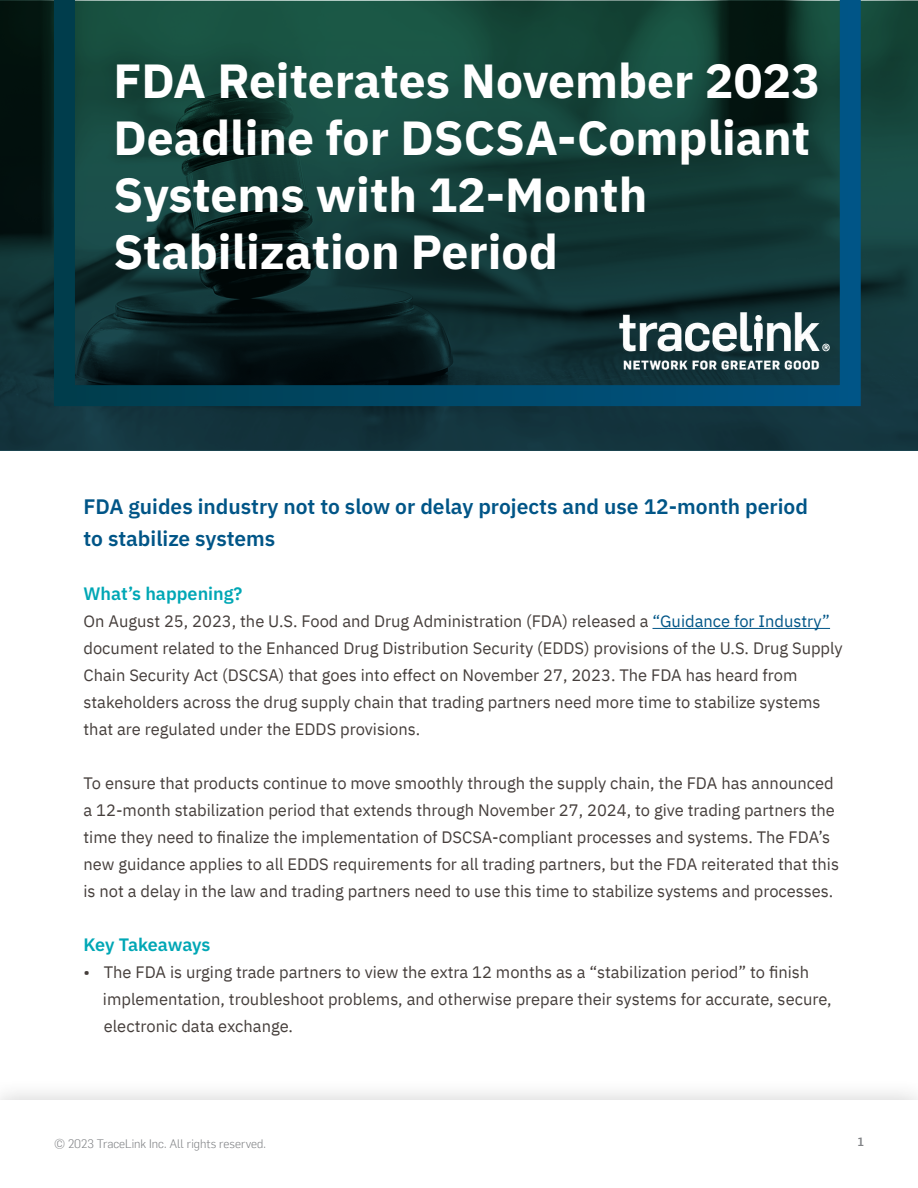
<style>
.page{position:relative;width:918px;height:1188px;background:#fff}
.page>*{position:absolute;margin:0;border:0;box-sizing:border-box;transform-origin:0 0}
.t1{font:700 48px/57px "IBM Plex Sans";color:#fff}
.t2{font:600 21px/31.5px "IBM Plex Sans";color:#005587}
.t3{font:600 18px "IBM Plex Sans";color:#00a7b5}
.t4{font:16.5px/27px "IBM Plex Sans";color:#453e3b}
.t5{font:300 12px "Flama";color:#808285}
.t6{font:500 12px "Flama";color:#808285}
.s1{color:#005587}
</style>
<div class="page">
<svg style="left:0;top:1px;width:918px;height:449px;background:#113235"></svg>
<svg style="left:54px;top:0;width:807px;height:406px;background:#103a39"></svg>
<div style="left:0;top:1077px;width:918px;height:111px;background:#000;opacity:.2"></div>
<div style="left:0;top:1100px;width:918px;height:88px;background:#fff"></div>
<hr style="left:653px;top:628px;width:177px;height:1px;background:#005587">
<img style="left:619px;top:313px;width:210px;height:56px">
<h1 class="t1" style="left:113px;top:49px;width:708px">FDA Reiterates November 2023<br>Deadline for DSCSA-Compliant<br>Systems with 12-Month<br>Stabilization Period</h1>
<p class="t2" style="left:84px;top:489px;width:726px">FDA guides industry not to slow or delay projects and use 12-month period to stabilize systems</p>
<p class="t3" style="left:84px;top:579px;width:160px">What’s happening?</p>
<p class="t4" style="left:84px;top:606px;width:761px">On August 25, 2023, the U.S. Food and Drug Administration (FDA) released a <span class="s1">“Guidance for Industry” </span>document related to the Enhanced Drug Distribution Security (EDDS) provisions of the U.S. Drug Supply Chain Security Act (DSCSA) that goes into effect on November 27, 2023. The FDA has heard from stakeholders across the drug supply chain that trading partners need more time to stabilize systems that are regulated under the EDDS provisions.</p>
<p class="t4" style="left:84px;top:768px;width:757px">To ensure that products continue to move smoothly through the supply chain, the FDA has announced a 12-month stabilization period that extends through November 27, 2024, to give trading partners the time they need to finalize the implementation of DSCSA-compliant processes and systems. The FDA’s new guidance applies to all EDDS requirements for all trading partners, but the FDA reiterated that this is not a delay in the law and trading partners need to use this time to stabilize systems and processes.</p>
<p class="t3" style="left:84px;top:930px;width:129px">Key Takeaways</p>
<p class="t4" style="left:103px;top:957px;width:730px;text-indent:-19px">• The FDA is urging trade partners to view the extra 12 months as a “stabilization period” to finish implementation, troubleshoot problems, and otherwise prepare their systems for accurate, secure, electronic data exchange.</p>
<p class="t5" style="left:54px;top:1136px;width:214px">© 2023 TraceLink Inc. All rights reserved.</p>
<p class="t6" style="left:858px;top:1134px;width:8px">1</p>
</div>
